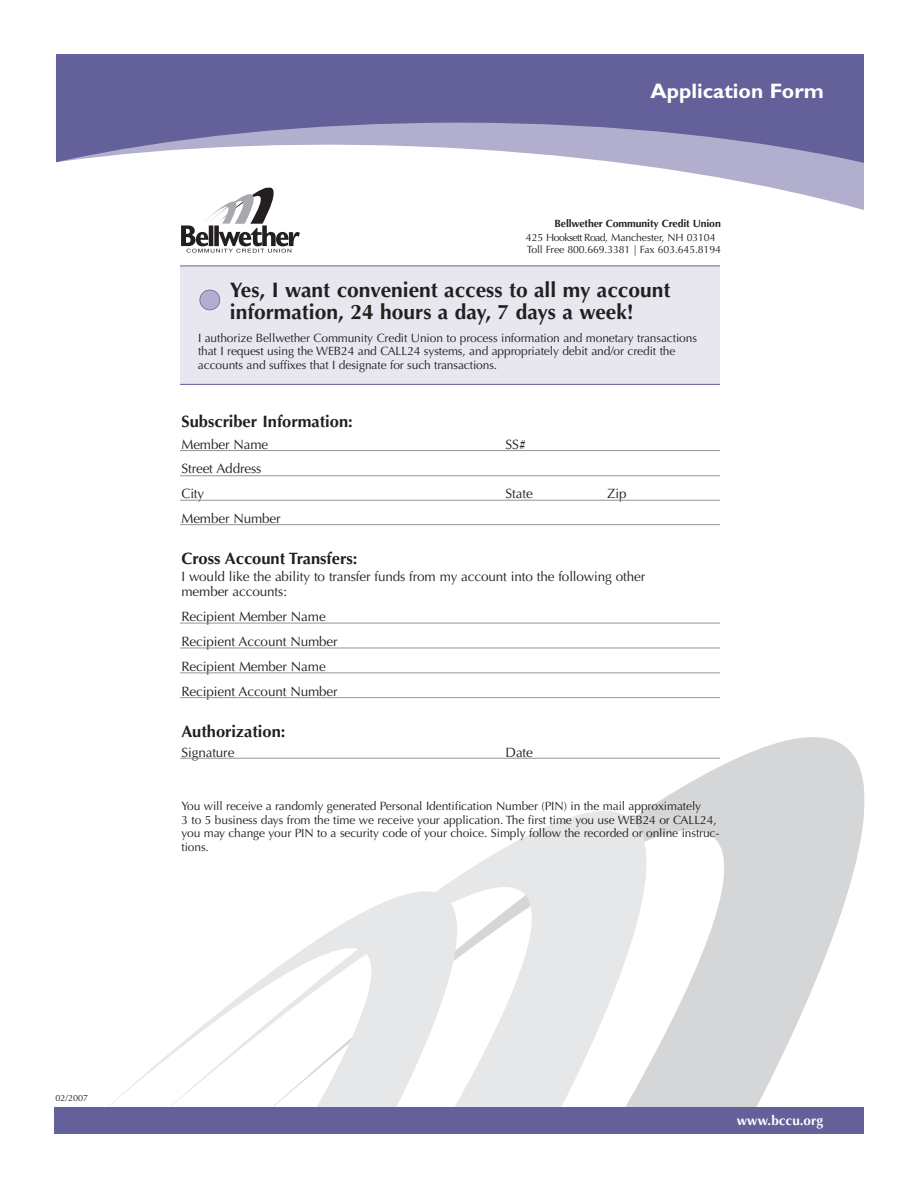
<style>
.page{position:relative;width:918px;height:1188px;background:#fff}
.page>*{position:absolute;margin:0;border:0;box-sizing:border-box;transform-origin:0 0}
.t1{font:700 21px/22.5px "Optima LT Std";color:#231f20}
.t2{font:700 21px "Gill Sans Std";color:#fff}
.t3{font:700 16.5px "Optima LT Std";color:#231f20}
.t4{font:13.5px/24.9px "Optima LT Std";letter-spacing:-.01em;color:#231f20}
.t5{font:700 13.5px "Optima LT Std";color:#fff}
.t6{font:12px/13.5px "Optima LT Std";letter-spacing:-.01em;color:#231f20}
.t7{font:10.5px/12px "Optima LT Std";letter-spacing:-.01em;color:#231f20}
.t8{font:700 10.5px "Optima LT Std";letter-spacing:-.01em;color:#231f20}
.t9{font:9px "Optima LT Std";color:#231f20}
</style>
<div class="page">
<svg style="left:683px;top:737px;width:182px;height:370px;fill:#d5d6d8"></svg>
<svg style="left:108px;top:787px;width:575px;height:320px"></svg>
<svg style="left:180px;top:450px;width:541px;height:309px"></svg>
<div style="left:54px;top:1107px;width:810px;height:27px;background:#63609a"></div>
<svg style="left:645px;top:166px;width:219px;height:44px"></svg>
<svg style="left:56px;top:54px;width:808px;height:112px;background:#7f7dac"></svg>
<svg style="left:181px;top:187px;width:119px;height:66px"></svg>
<div style="left:180px;top:265px;width:540px;height:120px;background:#e8e7f0"></div>
<div style="left:200px;top:290px;width:20px;height:20px;background:#b1afcd;border-radius:50%"></div>
<div style="left:200px;top:290px;width:20px;height:20px;border:2px solid #63609a;border-radius:50%"></div>
<h1 class="t2" style="left:651px;top:79px;width:175px">Application Form</h1>
<p class="t8" style="left:555px;top:217px;width:168px">Bellwether Community Credit Union</p>
<p class="t7" style="left:526px;top:232px;width:197px">425 Hooksett Road, Manchester, NH 03104<br>Toll Free 800.669.3381 | Fax 603.645.8194</p>
<h1 class="t1" style="left:230px;top:279px;width:442px">Yes, I want convenient access to all my account information, 24 hours a day, 7 days a week!</h1>
<p class="t6" style="left:198px;top:331px;width:501px">I authorize Bellwether Community Credit Union to process information and monetary transactions that I request using the WEB24 and CALL24 systems, and appropriately debit and/or credit the accounts and suffixes that I designate for such transactions.</p>
<h2 class="t3" style="left:182px;top:412px;width:173px">Subscriber Information:</h2>
<p class="t4" style="left:182px;top:432px;width:88px">Member Name</p>
<p class="t4" style="left:506px;top:432px;width:22px">SS#</p>
<p class="t4" style="left:181px;top:457px;width:81px">Street Address<br>City</p>
<p class="t4" style="left:506px;top:481px;width:29px">State</p>
<p class="t4" style="left:607px;top:481px;width:21px">Zip</p>
<p class="t4" style="left:182px;top:506px;width:101px">Member Number</p>
<h2 class="t3" style="left:182px;top:549px;width:178px">Cross Account Transfers:</h2>
<p class="t4" style="left:182px;top:570px;width:465px;line-height:15px">I would like the ability to transfer funds from my account into the following other member accounts:</p>
<p class="t4" style="left:181px;top:605px;width:158px">Recipient Member Name<br>Recipient Account Number<br>Recipient Member Name<br>Recipient Account Number</p>
<h2 class="t3" style="left:182px;top:722px;width:105px">Authorization:</h2>
<p class="t4" style="left:182px;top:740px;width:54px">Signature</p>
<p class="t4" style="left:506px;top:740px;width:29px">Date</p>
<p class="t6" style="left:182px;top:800px;width:540px">You will receive a randomly generated Personal Identification Number (PIN) in the mail approximately<br>3 to 5 business days from the time we receive your application. The first time you use WEB24 or CALL24, you may change your PIN to a security code of your choice. Simply follow the recorded or online instruc&shy;tions.</p>
<p class="t9" style="left:56px;top:1093px;width:34px">02/2007</p>
<p class="t5" style="left:737px;top:1112px;width:88px">www.bccu.org</p>
</div>
